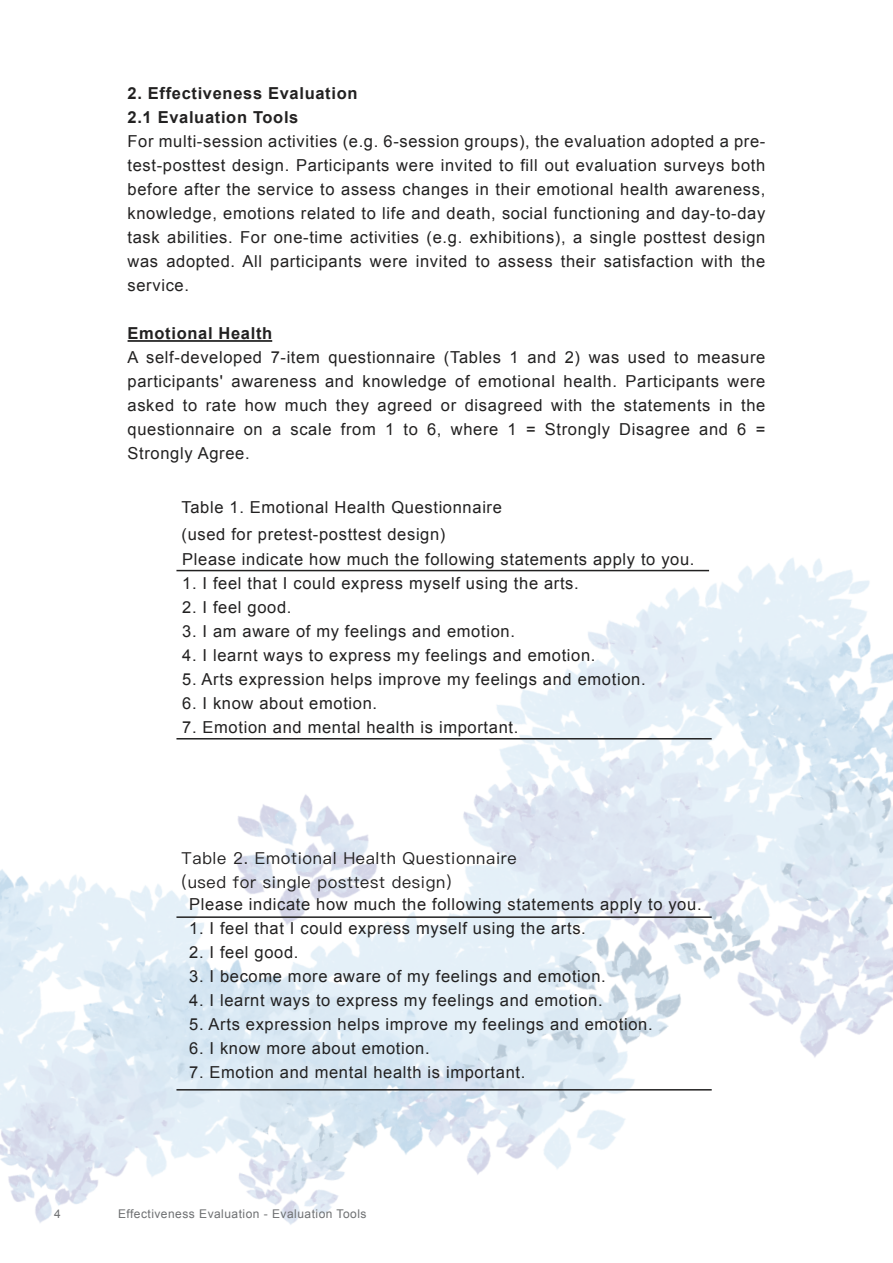
<style>
.page{position:relative;width:893px;height:1263px;background:#fff}
.page>*{position:absolute;margin:0;border:0;box-sizing:border-box;transform-origin:0 0}
.t1{font:16.5px/24px "Arial";letter-spacing:.04em;color:#222121;text-align:justify}
.t2{font:16.5px/24px "Ping Fang SC";letter-spacing:.04em;color:#222121}
.t3{font:700 16.5px "Arial";letter-spacing:.04em;color:#222121}
.t4{font:12px "Arial";letter-spacing:.04em;color:#6e7072}
</style>
<div class="page">
<img style="left:0;top:558px;width:893px;height:667px">
<hr style="left:128px;top:340px;width:144px;height:2px;background:#222121">
<hr style="left:176px;top:570px;width:533px;height:1px;background:#222121">
<hr style="left:176px;top:738px;width:536px;height:1px;background:#222121">
<hr style="left:176px;top:1089px;width:536px;height:1px;background:#222121">
<hr style="left:176px;top:916px;width:536px;height:2px;background:#222121">
<p class="t4" style="left:54px;top:1205px;width:8px">4</p>
<p class="t3" style="left:128px;top:82px;width:231px">2. Effectiveness Evaluation</p>
<p class="t3" style="left:128px;top:106px;width:172px">2.1 Evaluation Tools</p>
<p class="t1" style="left:128px;top:130px;width:639px">For multi-session activities (e.g. 6-session groups), the evaluation adopted a pre&shy;test-posttest design. Participants were invited to fill out evaluation surveys both before after the service to assess changes in their emotional health awareness, knowledge, emotions related to life and death, social functioning and day-to-day task abilities. For one-time activities (e.g. exhibitions), a single posttest design was adopted. All participants were invited to assess their satisfaction with the service.</p>
<p class="t3" style="left:128px;top:322px;width:146px">Emotional Health</p>
<p class="t1" style="left:128px;top:346px;width:639px">A self-developed 7-item questionnaire (Tables 1 and 2) was used to measure participants' awareness and knowledge of emotional health. Participants were asked to rate how much they agreed or disagreed with the statements in the questionnaire on a scale from 1 to 6, where 1 = Strongly Disagree and 6 = Strongly Agree.</p>
<p class="t1" style="left:182px;top:494px;width:322px;line-height:27px">Table 1. Emotional Health Questionnaire (used for pretest-posttest design)</p>
<p class="t1" style="left:182px;top:547px;width:514px">Please indicate how much the following statements apply to you.</p>
<p class="t1" style="left:182px;top:571px;width:398px">1. I feel that I could express myself using the arts.</p>
<p class="t1" style="left:182px;top:595px;width:111px">2. I feel good.</p>
<p class="t1" style="left:182px;top:619px;width:334px">3. I am aware of my feelings and emotion.</p>
<p class="t1" style="left:182px;top:643px;width:415px">4. I learnt ways to express my feelings and emotion.</p>
<p class="t1" style="left:182px;top:667px;width:465px">5. Arts expression helps improve my feelings and emotion.</p>
<p class="t1" style="left:182px;top:691px;width:196px">6. I know about emotion.</p>
<p class="t1" style="left:182px;top:715px;width:338px">7. Emotion and mental health is important.</p>
<p class="t2" style="left:182px;top:846px;width:337px">Table 2. Emotional Health Questionnaire (used for single posttest design)</p>
<p class="t1" style="left:189px;top:892px;width:514px">Please indicate how much the following statements apply to you.</p>
<p class="t1" style="left:189px;top:916px;width:398px">1. I feel that I could express myself using the arts.</p>
<p class="t1" style="left:189px;top:940px;width:111px">2. I feel good.</p>
<p class="t1" style="left:189px;top:964px;width:418px">3. I become more aware of my feelings and emotion.</p>
<p class="t1" style="left:189px;top:988px;width:415px">4. I learnt ways to express my feelings and emotion.</p>
<p class="t1" style="left:189px;top:1012px;width:465px">5. Arts expression helps improve my feelings and emotion.</p>
<p class="t1" style="left:189px;top:1036px;width:242px">6. I know more about emotion.</p>
<p class="t1" style="left:189px;top:1060px;width:338px">7. Emotion and mental health is important.</p>
<p class="t4" style="left:118px;top:1205px;width:250px">Effectiveness Evaluation - Evaluation Tools</p>
</div>
